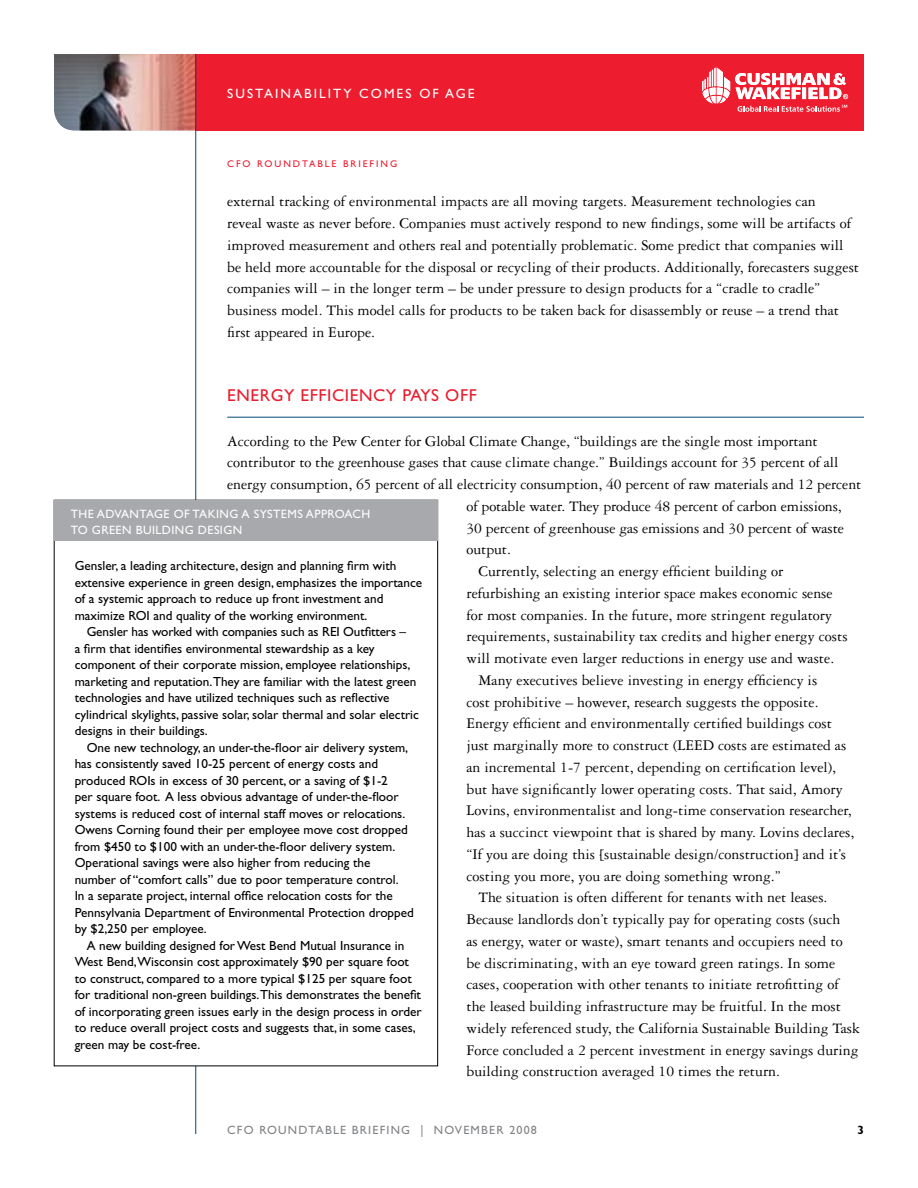
<style>
.page{position:relative;width:918px;height:1188px;background:#fff}
.page>*{position:absolute;margin:0;border:0;box-sizing:border-box;transform-origin:0 0}
.Titles{font:17.25px "Gill Sans";color:#ea1d2e}
.Body_Copy{font:15.75px/21.8px "Garamond Three";color:#000}
.Pull_quotes{font:15.75px/21.8px "Garamond Three";color:#000}
.t1{font:13.5px "Gill Sans";color:#fff}
.Sidebars{font:13.2px/16.5px "Gill Sans";color:#000}
.Chart_titles{font:12.15px "Gill Sans";letter-spacing:.035em;color:#fff}
.t2{font:12px "Gill Sans";letter-spacing:.1em;color:#808285}
.t3{font:700 12px "Gill Sans";color:#000}
.t4{font:9.75px "Gill Sans";letter-spacing:.2em;color:#ed1c2e}
</style>
<div class="page">
<img style="left:54px;top:54px;width:141px;height:76px">
<div style="left:196px;top:54px;width:668px;height:76px;background:#ed1c2e"></div>
<svg style="left:702px;top:68px;width:146px;height:44px"></svg>
<hr style="left:195px;top:54px;width:1px;height:1080px;background:#004677">
<hr style="left:227px;top:417px;width:637px;height:1px;background:#004677">
<div style="left:54px;top:500px;width:383px;height:41px;background:#a7a9ac"></div>
<p class="t1" style="left:227px;top:86px;width:19px">Sustainability</p>
<p class="t1" style="left:359px;top:86px;width:23px">Comes</p>
<p class="t1" style="left:419px;top:86px;width:47px">of Age</p>
<p class="t4" style="left:227px;top:158px;width:172px">CFO ROUNDTABLE BRIEFING</p>
<p class="Pull_quotes" style="left:227px;top:190px;width:633px">external tracking of environmental impacts are all moving targets. Measurement technologies can<br>reveal waste as never before. Companies must actively respond to new findings, some will be artifacts of improved measurement and others real and potentially problematic. Some predict that companies will be held more accountable for the disposal or recycling of their products. Additionally, forecasters suggest companies will – in the longer term – be under pressure to design products for a “cradle to cradle” business model. This model calls for products to be taken back for disassembly or reuse – a trend that first appeared in Europe.</p>
<p class="Titles" style="left:227px;top:385px;width:13px">energy</p>
<p class="Titles" style="left:301px;top:385px;width:11px">efficiency</p>
<p class="Titles" style="left:402px;top:385px;width:19px">pays</p>
<p class="Titles" style="left:445px;top:385px;width:12px">off</p>
<p class="Body_Copy" style="left:227px;top:430px;width:592px">According to the Pew Center for Global Climate Change, “buildings are the single most important</p>
<p class="Body_Copy" style="left:227px;top:451px;width:613px">contributor to the greenhouse gases that cause climate change.” Buildings account for 35 percent of all</p>
<p class="Body_Copy" style="left:227px;top:473px;width:636px">energy consumption, 65 percent of all electricity consumption, 40 percent of raw materials and 12 percent</p>
<p class="Body_Copy" style="left:466px;top:495px;width:377px">of potable water. They produce 48 percent of carbon emissions,</p>
<p class="Body_Copy" style="left:466px;top:517px;width:379px">30 percent of greenhouse gas emissions and 30 percent of waste</p>
<p class="Body_Copy" style="left:466px;top:538px;width:46px">output.</p>
<p class="Body_Copy" style="left:466px;top:560px;width:383px;text-indent:12px">Currently, selecting an energy efficient building or refurbishing an existing interior space makes economic sense for most companies. In the future, more stringent regulatory requirements, sustainability tax credits and higher energy costs will motivate even larger reductions in energy use and waste.</p>
<p class="Body_Copy" style="left:466px;top:669px;width:389px;text-indent:12px">Many executives believe investing in energy efficiency is<br>cost prohibitive – however, research suggests the opposite.<br>Energy efficient and environmentally certified buildings cost just marginally more to construct (LEED costs are estimated as an incremental 1-7 percent, depending on certification level), but have significantly lower operating costs. That said, Amory Lovins, environmentalist and long-time conservation researcher, has a succinct viewpoint that is shared by many. Lovins declares, “If you are doing this [sustainable design/construction] and it’s costing you more, you are doing something wrong.”</p>
<p class="Body_Copy" style="left:466px;top:886px;width:395px;text-indent:12px">The situation is often different for tenants with net leases.<br>Because landlords don’t typically pay for operating costs (such<br>as energy, water or waste), smart tenants and occupiers need to be discriminating, with an eye toward green ratings. In some cases, cooperation with other tenants to initiate retrofitting of the leased building infrastructure may be fruitful. In the most widely referenced study, the California Sustainable Building Task Force concluded a 2 percent investment in energy savings during building construction averaged 10 times the return.</p>
<p class="Chart_titles" style="left:71px;top:507px;width:36px">The advantage</p>
<p class="Chart_titles" style="left:174px;top:507px;width:51px">of taking</p>
<p class="Chart_titles" style="left:241px;top:507px;width:21px">a systems</p>
<p class="Chart_titles" style="left:306px;top:507px;width:31px">approac</p>
<p class="Chart_titles" style="left:362px;top:507px;width:10px">h</p>
<p class="Chart_titles" style="left:71px;top:523px;width:30px">to green</p>
<p class="Chart_titles" style="left:136px;top:523px;width:9px">building</p>
<p class="Chart_titles" style="left:198px;top:523px;width:9px">design</p>
<p class="Sidebars" style="left:75px;top:558px;width:349px">Gensler, a leading architecture, design and planning firm with extensive experience in green design, emphasizes the importance of a systemic approach to reduce up front investment and maximize ROI and quality of the working environment.</p>
<p class="Sidebars" style="left:75px;top:624px;width:346px;text-indent:12px">Gensler has worked with companies such as REI Outfitters –<br>a firm that identifies environmental stewardship as a key component of their corporate mission, employee relationships, marketing and reputation.They are familiar with the latest green technologies and have utilized techniques such as reflective cylindrical skylights, passive solar, solar thermal and solar electric designs in their buildings.</p>
<p class="Sidebars" style="left:75px;top:739px;width:341px;text-indent:12px">One new technology, an under-the-floor air delivery system, has consistently saved 10-25 percent of energy costs and produced ROIs in excess of 30 percent, or a saving of $1-2<br>per square foot. A less obvious advantage of under-the-floor systems is reduced cost of internal staff moves or relocations.<br>Owens Corning found their per employee move cost dropped from $450 to $100 with an under-the-floor delivery system.<br>Operational savings were also higher from reducing the number of “comfort calls” due to poor temperature control.<br>In a separate project, internal office relocation costs for the Pennsylvania Department of Environmental Protection dropped by $2,250 per employee.</p>
<p class="Sidebars" style="left:75px;top:937px;width:349px;text-indent:12px">A new building designed for West Bend Mutual Insurance in West Bend,Wisconsin cost approximately $90 per square foot to construct, compared to a more typical $125 per square foot for traditional non-green buildings.This demonstrates the benefit of incorporating green issues early in the design process in order to reduce overall project costs and suggests that, in some cases, green may be cost-free.</p>
<p class="t2" style="left:227px;top:1123px;width:311px">CFO ROUNDTABLE BRIEFING | NOVEMBER 2008</p>
<p class="t3" style="left:857px;top:1123px;width:8px">3</p>
</div>
